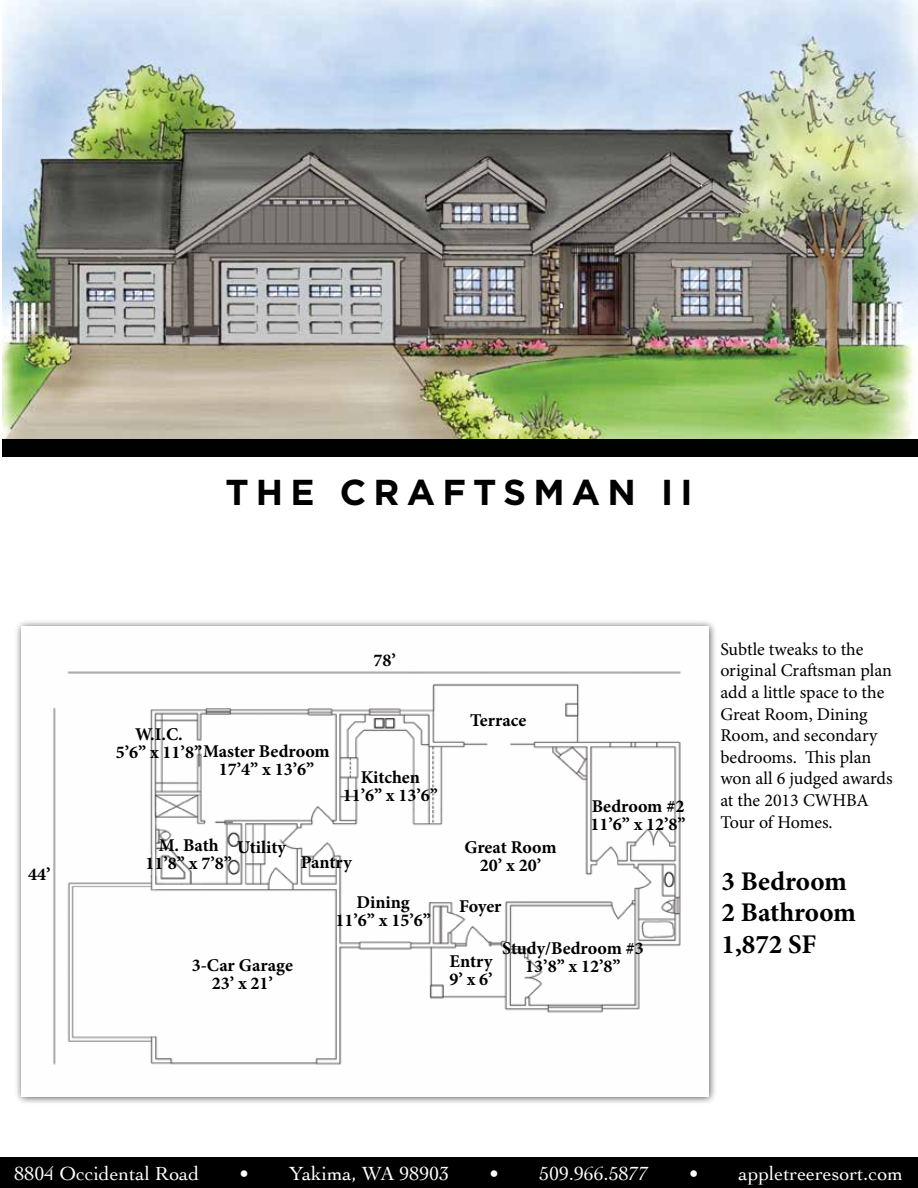
<style>
.page{position:relative;width:918px;height:1188px;background:#fff}
.page>*{position:absolute;margin:0;border:0;box-sizing:border-box;transform-origin:0 0}
.t1{font:700 36px "Gotham";letter-spacing:.2em;color:#000}
.t2{font:700 27px/31.5px "Minion Pro";color:#000}
.t3{font:19.95px "Cochin";color:#fff}
.t4{font:700 18px/18px "Minion Pro";color:#000;text-align:center}
.t5{font:18px/21.6px "Minion Pro";color:#000}
</style>
<div class="page">
<div style="left:0;top:1158px;width:918px;height:30px;background:#000"></div>
<div style="left:14px;top:619px;width:704px;height:486px;background:#000;opacity:.75"></div>
<img style="left:22px;top:626px;width:686px;height:470px">
<div style="left:2px;top:438px;width:916px;height:19px;background:#000101"></div>
<img style="left:2px;top:0;width:916px;height:438px">
<p class="t4" style="left:28px;top:865px;width:24px">44’</p>
<h1 class="t1" style="left:225px;top:471px;width:469px">THE CRAFTSMAN II</h1>
<p class="t4" style="left:374px;top:651px;width:24px">78’</p>
<p class="t4" style="left:135px;top:725px;width:49px">W.I.C.</p>
<p class="t4" style="left:219px;top:742px;width:112px;text-align:left;text-indent:-103px">5’6” x 11’8”Master Bedroom<br>17’4” x 13’6”</p>
<p class="t4" style="left:343px;top:768px;width:97px">Kitchen<br>11’6” x 13’6”</p>
<p class="t4" style="left:146px;top:836px;width:88px">M. Bath<br>11’8” x 7’8”</p>
<p class="t4" style="left:237px;top:838px;width:50px">Utility</p>
<p class="t4" style="left:301px;top:853px;width:52px">Pantry</p>
<p class="t4" style="left:336px;top:893px;width:97px">Dining<br>11’6” x 15’6”</p>
<p class="t4" style="left:192px;top:956px;width:103px">3-Car Garage<br>23’ x 21’</p>
<p class="t4" style="left:470px;top:711px;width:58px">Terrace</p>
<p class="t4" style="left:464px;top:838px;width:94px">Great Room<br>20’ x 20’</p>
<p class="t4" style="left:459px;top:897px;width:44px">Foyer</p>
<p class="t4" style="left:590px;top:797px;width:97px;text-align:left">Bedroom #2<br>11’6” x 12’8”</p>
<p class="t4" style="left:449px;top:952px;width:45px;text-align:left">Entry<br>9’ x 6’</p>
<p class="t4" style="left:502px;top:939px;width:143px">Study/Bedroom #3<br>13’8” x 12’8”</p>
<p class="t5" style="left:720px;top:638px;width:174px">Subtle tweaks to the original Craftsman plan add a little space to the<br>Great Room, Dining<br>Room, and secondary bedrooms. This plan won all 6 judged awards at the 2013 CWHBA<br>Tour of Homes.</p>
<h2 class="t2" style="left:722px;top:865px;width:136px">3 Bedroom<br>2 Bathroom<br>1,872 SF</h2>
<p class="t3" style="left:15px;top:1160px;width:186px">8804 Occidental Road</p>
<p class="t3" style="left:239px;top:1160px;width:212px">• Yakima, WA 98903</p>
<p class="t3" style="left:489px;top:1160px;width:161px">• 509.966.5877</p>
<p class="t3" style="left:689px;top:1160px;width:216px">• appletreeresort.com</p>
</div>
